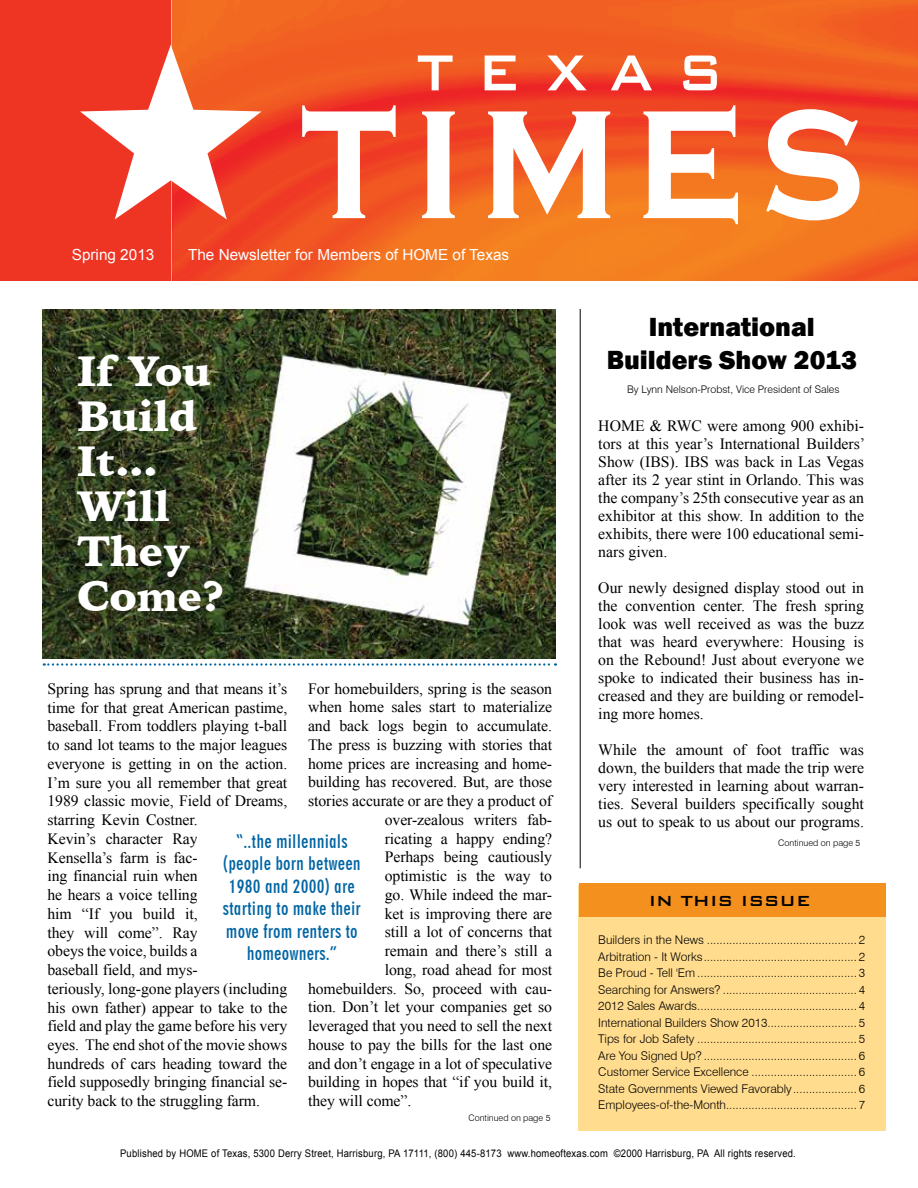
<style>
.page{position:relative;width:918px;height:1188px;background:#fff}
.page>*{position:absolute;margin:0;border:0;box-sizing:border-box;transform-origin:0 0}
.t1{font:700 195px "Copperplate Gothic";letter-spacing:.1em;color:#fff;scale:.87 1}
.t2{font:500 67.5px "Bank Gothic BT";letter-spacing:.39em;color:#fff;scale:.87 1}
.t3{font:900 42px/45px "Iowan Old Style BT";color:#fff}
.t4{font:800 27px/33px "Franklin Gothic";color:#000;text-align:center}
.t5{font:500 19.5px "Bank Gothic BT";color:#000}
.t6{font:18px/22.5px "Geometric 706 BT Bold Condensed B";letter-spacing:.01em;color:#0065a4;text-align:center}
.t7{font:15.75px/18.8px "Times New Roman";letter-spacing:-.005em;color:#000;text-align:justify}
.t8{font:15.3px "Arial";color:#fff}
.t9{font:300 12px/16.5px "Swiss 721 BT";color:#000;text-align:justify}
.t10{font:10.5px "Arial";letter-spacing:.02em;color:#000;scale:.9 1}
.t11{font:300 10.5px "Swiss 721 BT";color:#000}
.t12{font:300 9px "Swiss 721 BT";color:#000}
</style>
<div class="page">
<div style="left:0;top:0;width:918px;height:281px;background:#ee3524"></div>
<img style="left:171px;top:0;width:747px;height:281px">
<svg style="left:80px;top:45px;width:182px;height:175px"></svg>
<div style="left:578px;top:886px;width:308px;height:245px;background:#ffdc8e"></div>
<div style="left:579px;top:884px;width:307px;height:33px;background:#f4901d"></div>
<img style="left:43px;top:309px;width:513px;height:349px">
<hr style="left:580px;top:309px;width:1px;height:559px;background:#000">
<svg style="left:44px;top:663px;width:512px;height:3px"></svg>
<h2 class="t2" style="left:417px;top:36px;width:354px">TEXAS</h2>
<h1 class="t1" style="left:301px;top:46px;width:650px">times</h1>
<p class="t8" style="left:72px;top:245px;width:84px">Spring 2013</p>
<p class="t8" style="left:188px;top:245px;width:323px">The Newsletter for Members of HOME of Texas</p>
<h3 class="t3" style="left:77px;top:348px;width:148px">If You<br>Build<br>It…<br>Will<br>They<br>Come?</h3>
<p class="t7" style="left:48px;top:679px;width:241px;text-align:left">Spring has sprung and that means it’s time for that great American pastime, baseball. From toddlers playing t-ball to sand lot teams to the major leagues everyone is getting in on the action.<br>I’m sure you all remember that great<br>1989 classic movie, Field of Dreams, starring Kevin Costner.<br>Kevin’s character Ray<br>Kensella’s farm is fac-<br>ing financial ruin when<br>he hears a voice telling<br>him “If you build it,<br>they will come”. Ray<br>obeys the voice, builds a<br>baseball field, and mys-<br>teriously, long-gone players (including his own father) appear to take to the field and play the game before his very eyes. The end shot of the movie shows hundreds of cars heading toward the field supposedly bringing financial se&shy;curity back to the struggling farm.</p>
<p class="t7" style="left:308px;top:679px;width:246px">For homebuilders, spring is the season</p>
<p class="t7" style="left:308px;top:698px;width:246px">when home sales start to materialize</p>
<p class="t7" style="left:308px;top:716px;width:246px">and back logs begin to accumulate.</p>
<p class="t7" style="left:308px;top:735px;width:246px">The press is buzzing with stories that</p>
<p class="t7" style="left:308px;top:754px;width:246px">home prices are increasing and home-</p>
<p class="t7" style="left:308px;top:773px;width:246px">building has recovered. But, are those</p>
<p class="t7" style="left:308px;top:791px;width:246px">stories accurate or are they a product of</p>
<p class="t7" style="left:385px;top:810px;width:169px">over-zealous writers fab-</p>
<p class="t7" style="left:385px;top:829px;width:169px">ricating a happy ending?</p>
<p class="t7" style="left:385px;top:848px;width:169px">Perhaps being cautiously</p>
<p class="t7" style="left:385px;top:866px;width:169px">optimistic is the way to</p>
<p class="t7" style="left:385px;top:885px;width:169px">go. While indeed the mar-</p>
<p class="t7" style="left:385px;top:904px;width:169px">ket is improving there are</p>
<p class="t7" style="left:385px;top:923px;width:169px">still a lot of concerns that</p>
<p class="t7" style="left:385px;top:941px;width:169px">remain and there’s still a</p>
<p class="t7" style="left:385px;top:960px;width:169px">long, road ahead for most</p>
<p class="t7" style="left:308px;top:979px;width:246px">homebuilders. So, proceed with cau-</p>
<p class="t7" style="left:308px;top:997px;width:246px">tion. Don’t let your companies get so</p>
<p class="t7" style="left:308px;top:1016px;width:246px">leveraged that you need to sell the next</p>
<p class="t7" style="left:308px;top:1035px;width:246px">house to pay the bills for the last one</p>
<p class="t7" style="left:308px;top:1054px;width:246px">and don’t engage in a lot of speculative</p>
<p class="t7" style="left:308px;top:1072px;width:246px">building in hopes that “if you build it,</p>
<p class="t7" style="left:308px;top:1091px;width:105px">they will come”.</p>
<p class="t6" style="left:223px;top:830px;width:139px">“..the millennials (people born between<br>1980 and 2000) are starting to make their move from renters to homeowners.”</p>
<p class="t12" style="left:468px;top:1112px;width:84px">Continued on page 5</p>
<h3 class="t4" style="left:607px;top:310px;width:252px">International<br>Builders Show 2013</h3>
<p class="t11" style="left:627px;top:383px;width:214px">By Lynn Nelson-Probst, Vice President of Sales</p>
<p class="t7" style="left:598px;top:417px;width:268px;line-height:18px">HOME &amp; RWC were among 900 exhibi&shy;tors at this year’s International Builders’ Show (IBS). IBS was back in Las Vegas after its 2 year stint in Orlando. This was the company’s 25th consecutive year as an exhibitor at this show. In addition to the exhibits, there were 100 educational semi&shy;nars given.</p>
<p class="t7" style="left:598px;top:579px;width:267px;line-height:18px">Our newly designed display stood out in the convention center. The fresh spring look was well received as was the buzz that was heard everywhere: Housing is on the Rebound! Just about everyone we spoke to indicated their business has in&shy;creased and they are building or remodel&shy;ing more homes.</p>
<p class="t7" style="left:598px;top:741px;width:267px;line-height:18px">While the amount of foot traffic was down, the builders that made the trip were very interested in learning about warran&shy;ties. Several builders specifically sought us out to speak to us about our programs.</p>
<p class="t12" style="left:778px;top:837px;width:84px">Continued on page 5</p>
<p class="t5" style="left:649px;top:890px;width:164px">IN THIS ISSUE</p>
<p class="t9" style="left:598px;top:931px;width:269px">Builders in the News ............................................... 2<br>Arbitration - It Works................................................ 2<br>Be Proud - Tell 'Em .................................................. 3<br>Searching for Answers? .......................................... 4<br>2012 Sales Awards.................................................. 4<br>International Builders Show 2013............................ 5<br>Tips for Job Safety .................................................. 5<br>Are You Signed Up? ................................................ 6<br>Customer Service Excellence ................................. 6<br>State Governments Viewed Favorably.................... 6<br>Employees-of-the-Month......................................... 7</p>
<p class="t10" style="left:120px;top:1146px;width:752px">Published by HOME of Texas, 5300 Derry Street, Harrisburg, PA 17111, (800) 445-8173 www.homeoftexas.com ©2000 Harrisburg, PA All rights reserved.</p>
</div>
